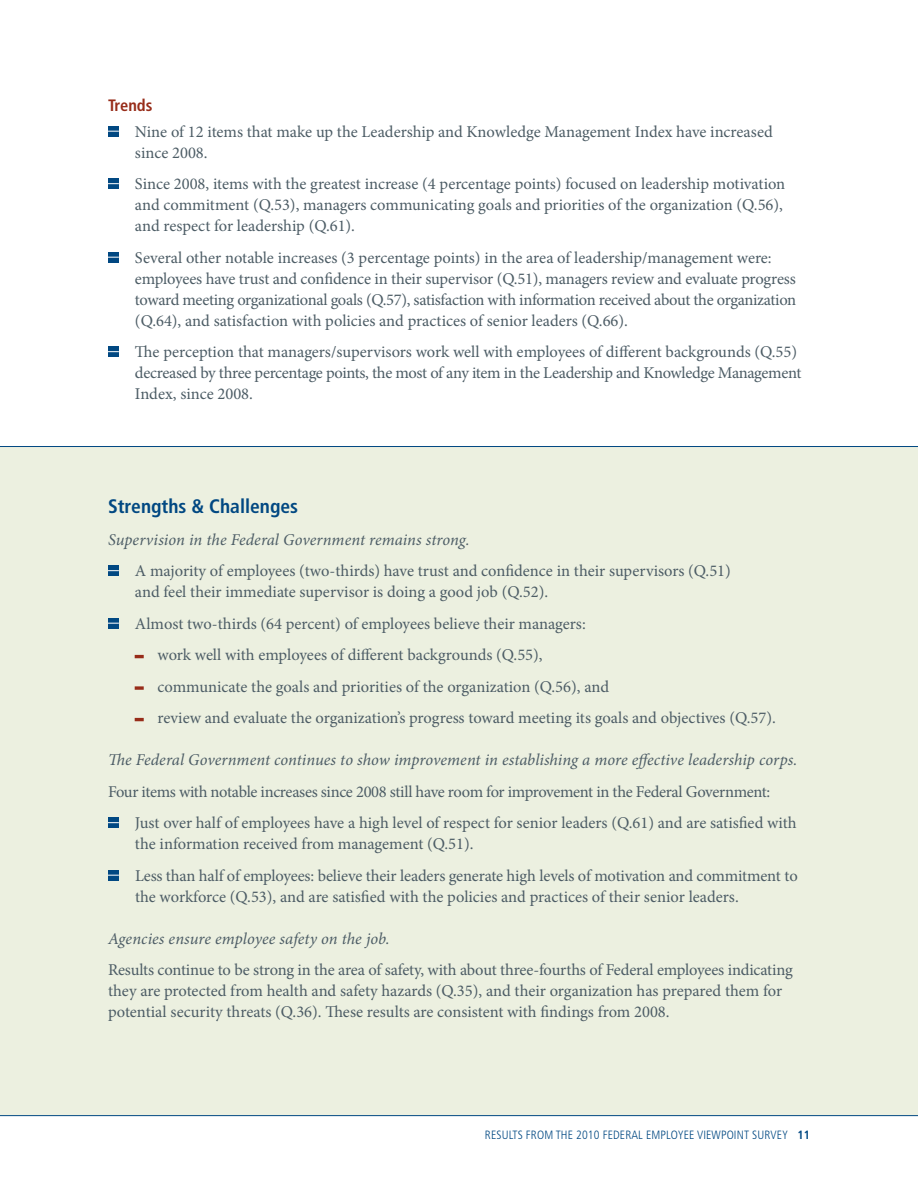
<style>
.page{position:relative;width:918px;height:1188px;background:#fff}
.page>*{position:absolute;margin:0;border:0;box-sizing:border-box;transform-origin:0 0}
.t1{font:700 condensed 19.5px "Frutiger LT Std";color:#014882}
.Body_Text{font:16.5px/21px "Minion Pro";letter-spacing:-.005em;color:#4c5c65}
.Body_Text-2{font:italic 16.5px "Minion Pro";color:#4c5c65}
.t2{font:700 condensed 16.5px "Frutiger LT Std";color:#972c19}
.t3{font:300 condensed 12px "Frutiger LT Std";letter-spacing:.01em;color:#014882}
.s1{font-weight:700;color:#972c19}
.s2{font-weight:700}
</style>
<div class="page">
<div style="left:0;top:446px;width:918px;height:670px;background:#ecf0e0"></div>
<svg style="left:108px;top:126px;width:11px;height:11px"></svg>
<svg style="left:108px;top:178px;width:11px;height:11px"></svg>
<svg style="left:108px;top:252px;width:11px;height:11px"></svg>
<svg style="left:108px;top:346px;width:11px;height:11px"></svg>
<svg style="left:108px;top:566px;width:11px;height:10px"></svg>
<svg style="left:108px;top:618px;width:11px;height:11px"></svg>
<svg style="left:135px;top:655px;width:9px;height:3px"></svg>
<svg style="left:135px;top:686px;width:9px;height:4px"></svg>
<svg style="left:135px;top:718px;width:9px;height:3px"></svg>
<svg style="left:108px;top:818px;width:11px;height:10px"></svg>
<svg style="left:108px;top:870px;width:11px;height:11px"></svg>
<h3 class="t2" style="left:108px;top:96px;width:46px">Trends</h3>
<p class="Body_Text" style="left:135px;top:121px;width:639px">Nine of 12 items that make up the Leadership and Knowledge Management Index have increased since 2008.</p>
<p class="Body_Text" style="left:135px;top:174px;width:652px">Since 2008, items with the greatest increase (4 percentage points) focused on leadership motivation and commitment (Q.53), managers communicating goals and priorities of the organization (Q.56), and respect for leadership (Q.61).</p>
<p class="Body_Text" style="left:135px;top:247px;width:663px">Several other notable increases (3 percentage points) in the area of leadership/management were: employees have trust and confidence in their supervisor (Q.51), managers review and evaluate progress toward meeting organizational goals (Q.57), satisfaction with information received about the organization (Q.64), and satisfaction with policies and practices of senior leaders (Q.66).</p>
<p class="Body_Text" style="left:135px;top:342px;width:668px">The perception that managers/supervisors work well with employees of different backgrounds (Q.55) decreased by three percentage points, the most of any item in the Leadership and Knowledge Management<br>Index, since 2008.</p>
<h4 class="t1" style="left:108px;top:495px;width:192px">Strengths &amp; Challenges</h4>
<p class="Body_Text-2" style="left:108px;top:528px;width:363px">Supervision in the Federal Government remains strong.</p>
<p class="Body_Text" style="left:135px;top:561px;width:597px">A majority of employees (two-thirds) have trust and confidence in their supervisors (Q.51) and feel their immediate supervisor is doing a good job (Q.52).</p>
<p class="Body_Text" style="left:135px;top:613px;width:452px">Almost two-thirds (64 percent) of employees believe their managers:</p>
<p class="Body_Text" style="left:135px;top:645px;width:409px"><span class="s1">–</span> work well with employees of different backgrounds (Q.55),</p>
<p class="Body_Text" style="left:135px;top:676px;width:476px"><span class="s1">–</span> communicate the goals and priorities of the organization (Q.56), and</p>
<p class="Body_Text" style="left:135px;top:708px;width:642px"><span class="s1">–</span> review and evaluate the organization’s progress toward meeting its goals and objectives (Q.57).</p>
<p class="Body_Text-2" style="left:108px;top:749px;width:691px">The Federal Government continues to show improvement in establishing a more effective leadership corps.</p>
<p class="Body_Text" style="left:108px;top:781px;width:664px">Four items with notable increases since 2008 still have room for improvement in the Federal Government:</p>
<p class="Body_Text" style="left:135px;top:813px;width:663px">Just over half of employees have a high level of respect for senior leaders (Q.61) and are satisfied with the information received from management (Q.51).</p>
<p class="Body_Text" style="left:135px;top:865px;width:664px">Less than half of employees: believe their leaders generate high levels of motivation and commitment to the workforce (Q.53), and are satisfied with the policies and practices of their senior leaders.</p>
<p class="Body_Text-2" style="left:108px;top:927px;width:283px">Agencies ensure employee safety on the job.</p>
<p class="Body_Text" style="left:108px;top:960px;width:686px">Results continue to be strong in the area of safety, with about three-fourths of Federal employees indicating they are protected from health and safety hazards (Q.35), and their organization has prepared them for potential security threats (Q.36). These results are consistent with findings from 2008.</p>
<p class="t3" style="left:485px;top:1128px;width:327px">RESULTS FROM THE 2010 FEDERAL EMPLOYEE VIEWPOINT SURVEY <span class="s2">11</span></p>
</div>
